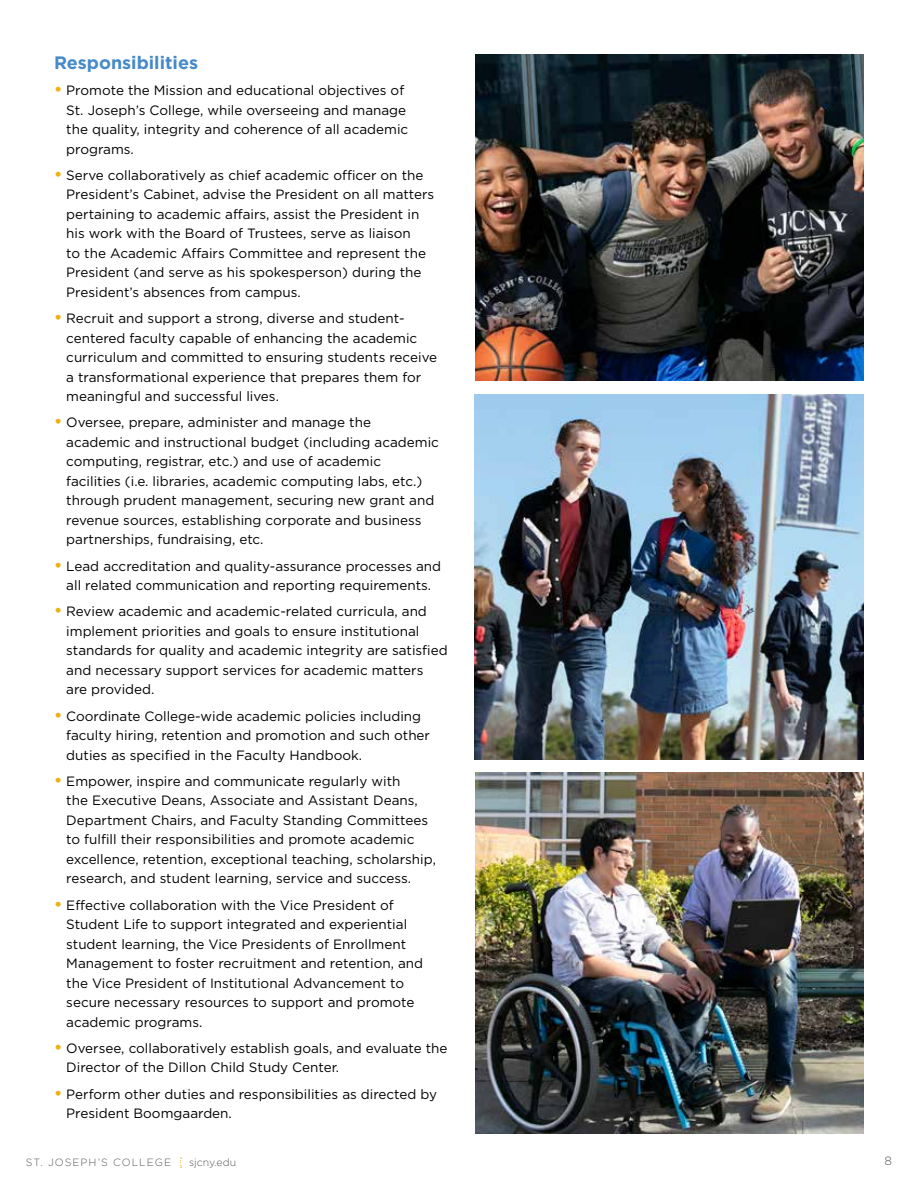
<style>
.page{position:relative;width:918px;height:1188px;background:#fff}
.page>*{position:absolute;margin:0;border:0;box-sizing:border-box;transform-origin:0 0}
.t1{font:700 18px "Gotham";color:#468ac9}
.t2{font:13.5px/19.5px "Gotham";color:#000}
.t3{font:300 12px "Gotham";color:#58595b}
.t4{font:300 10.5px "Gotham";letter-spacing:.095em;color:#58595b}
.t5{font:300 10.5px "Gotham";color:#58595b}
.s1{font-weight:700;font-size:16.5px;color:#eeb111}
</style>
<div class="page">
<svg style="left:180px;top:1158px;width:2px;height:10px"></svg>
<img style="left:475px;top:54px;width:389px;height:326px">
<img style="left:475px;top:773px;width:389px;height:361px">
<img style="left:474px;top:394px;width:390px;height:365px">
<h1 class="t1" style="left:54px;top:52px;width:146px">Responsibilities</h1>
<p class="t2" style="left:66px;top:80px;width:344px;text-indent:-12px"><span class="s1">•</span> Promote the Mission and educational objectives of St. Joseph’s College, while overseeing and manage the quality, integrity and coherence of all academic programs.</p>
<p class="t2" style="left:66px;top:165px;width:370px;text-indent:-12px"><span class="s1">•</span> Serve collaboratively as chief academic officer on the President’s Cabinet, advise the President on all matters pertaining to academic affairs, assist the President in his work with the Board of Trustees, serve as liaison<br>to the Academic Affairs Committee and represent the President (and serve as his spokesperson) during the President’s absences from campus.</p>
<p class="t2" style="left:66px;top:308px;width:372px;text-indent:-12px"><span class="s1">•</span> Recruit and support a strong, diverse and student&shy;centered faculty capable of enhancing the academic curriculum and committed to ensuring students receive a transformational experience that prepares them for meaningful and successful lives.</p>
<p class="t2" style="left:66px;top:413px;width:374px;text-indent:-12px"><span class="s1">•</span> Oversee, prepare, administer and manage the<br>academic and instructional budget (including academic computing, registrar, etc.) and use of academic facilities (i.e. libraries, academic computing labs, etc.) through prudent management, securing new grant and revenue sources, establishing corporate and business partnerships, fundraising, etc.</p>
<p class="t2" style="left:54px;top:556px;width:389px;text-align:center"><span class="s1">•</span> Lead accreditation and quality-assurance processes and all related communication and reporting requirements.</p>
<p class="t2" style="left:66px;top:602px;width:383px;text-indent:-12px"><span class="s1">•</span> Review academic and academic-related curricula, and implement priorities and goals to ensure institutional standards for quality and academic integrity are satisfied and necessary support services for academic matters are provided.</p>
<p class="t2" style="left:66px;top:706px;width:365px;text-indent:-12px"><span class="s1">•</span> Coordinate College-wide academic policies including faculty hiring, retention and promotion and such other duties as specified in the Faculty Handbook.</p>
<p class="t2" style="left:66px;top:771px;width:371px;text-indent:-12px"><span class="s1">•</span> Empower, inspire and communicate regularly with<br>the Executive Deans, Associate and Assistant Deans, Department Chairs, and Faculty Standing Committees to fulfill their responsibilities and promote academic excellence, retention, exceptional teaching, scholarship, research, and student learning, service and success.</p>
<p class="t2" style="left:66px;top:895px;width:358px;text-indent:-12px"><span class="s1">•</span> Effective collaboration with the Vice President of Student Life to support integrated and experiential student learning, the Vice Presidents of Enrollment Management to foster recruitment and retention, and the Vice President of Institutional Advancement to secure necessary resources to support and promote academic programs.</p>
<p class="t2" style="left:66px;top:1038px;width:383px;text-indent:-12px"><span class="s1">•</span> Oversee, collaboratively establish goals, and evaluate the<br>Director of the Dillon Child Study Center.</p>
<p class="t2" style="left:66px;top:1084px;width:372px;text-indent:-12px"><span class="s1">•</span> Perform other duties and responsibilities as directed by<br>President Boomgaarden.</p>
<p class="t4" style="left:26px;top:1157px;width:147px">ST. JOSEPH’S COLLEGE</p>
<p class="t5" style="left:189px;top:1157px;width:49px">sjcny.edu</p>
<p class="t3" style="left:885px;top:1155px;width:9px">8</p>
</div>
